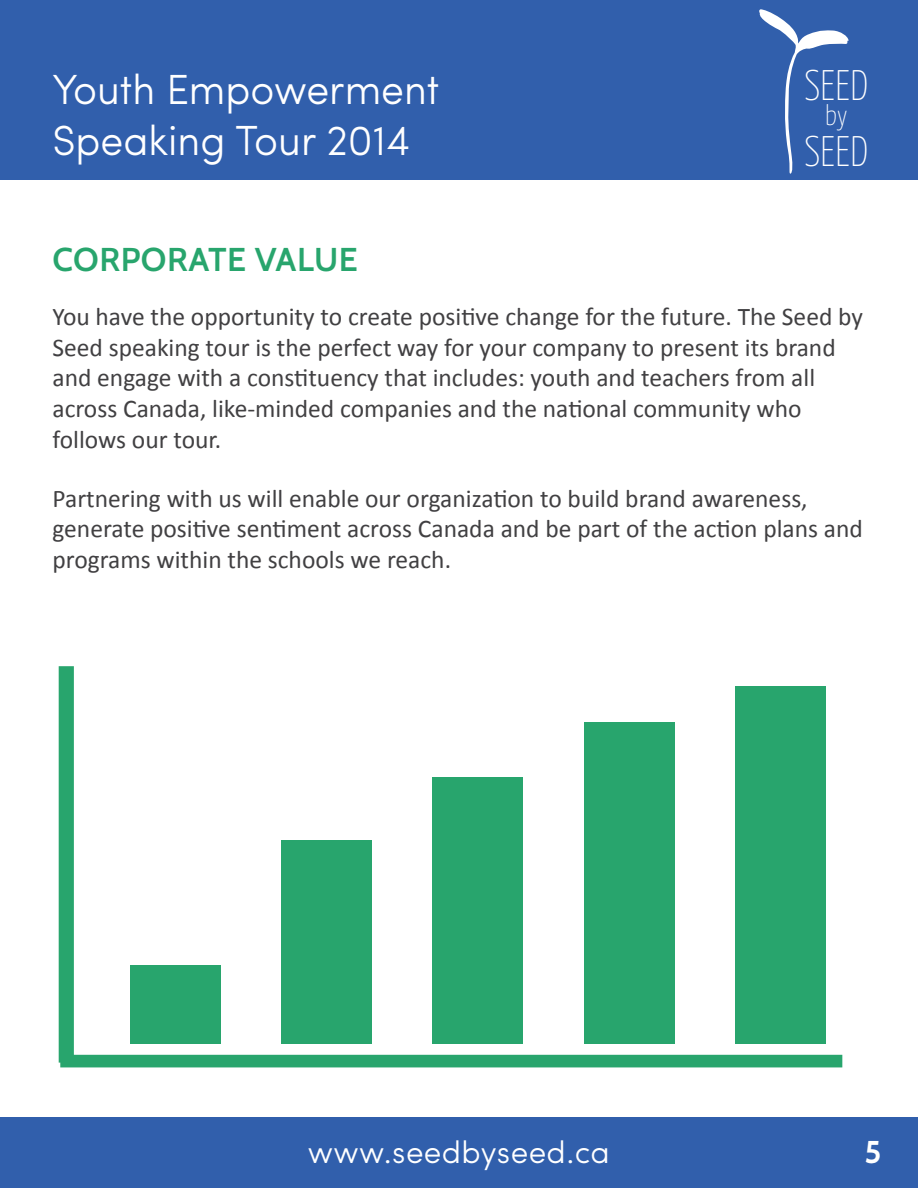
<style>
.page{position:relative;width:918px;height:1188px;background:#fff}
.page>*{position:absolute;margin:0;border:0;box-sizing:border-box;transform-origin:0 0}
.t1{font:100 42.75px/65.6px "Yanone Kaffeesatz";color:#fff}
.t2{font:300 42.15px/50.7px "Sofia Pro";color:#fff}
.t3{font:600 33px "Cabin";letter-spacing:.015em;color:#28a56d}
.t4{font:300 31.5px "Sofia Pro";letter-spacing:.015em;color:#fff}
.t5{font:700 31.5px "Cabin";color:#fff}
.t6{font:100 28.5px "Yanone Kaffeesatz";color:#fff}
.t7{font:25.5px/30.6px "Calibri";color:#414042}
</style>
<div class="page">
<div style="left:0;top:0;width:918px;height:180px;background:#315fac"></div>
<div style="left:0;top:1118px;width:918px;height:70px;background:#315fac"></div>
<svg style="left:759px;top:9px;width:90px;height:165px"></svg>
<div style="left:59px;top:666px;width:15px;height:397px;background:#28a56d"></div>
<div style="left:60px;top:1055px;width:782px;height:12px;background:#28a56d"></div>
<div style="left:130px;top:966px;width:91px;height:78px;background:#28a56d"></div>
<div style="left:281px;top:840px;width:91px;height:204px;background:#28a56d"></div>
<div style="left:432px;top:778px;width:91px;height:266px;background:#28a56d"></div>
<div style="left:584px;top:722px;width:90px;height:322px;background:#28a56d"></div>
<div style="left:735px;top:687px;width:91px;height:357px;background:#28a56d"></div>
<h2 class="t2" style="left:52px;top:61px;width:389px">Youth Empowerment<br>Speaking Tour 2014</h2>
<h1 class="t1" style="left:804px;top:52px;width:66px">SEED<br>SEED</h1>
<p class="t6" style="left:825px;top:98px;width:24px">by</p>
<p class="t3" style="left:52px;top:239px;width:307px">CORPORATE VALUE</p>
<p class="t7" style="left:52px;top:302px;width:812px">You have the opportunity to create positive change for the future. The Seed by Seed speaking tour is the perfect way for your company to present its brand and engage with a constituency that includes: youth and teachers from all across Canada, like-minded companies and the national community who follows our tour.</p>
<p class="t7" style="left:52px;top:483px;width:812px">Partnering with us will enable our organization to build brand awareness, generate positive sentiment across Canada and be part of the action plans and programs within the schools we reach.</p>
<p class="t4" style="left:308px;top:1129px;width:304px">www.seedbyseed.ca</p>
<p class="t5" style="left:865px;top:1133px;width:18px">5</p>
</div>
